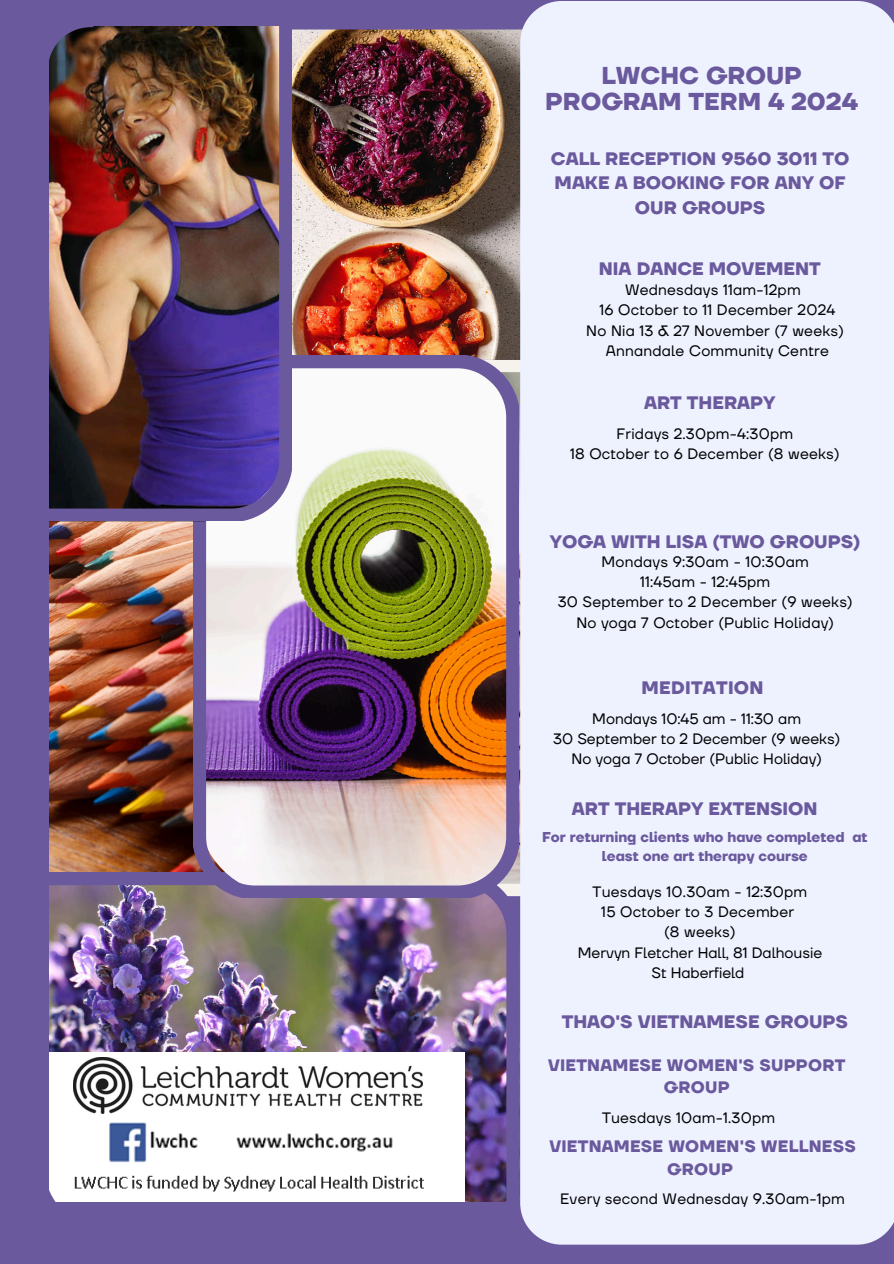
<style>
.page{position:relative;width:894px;height:1264px;background:#fff}
.page>*{position:absolute;margin:0;border:0;box-sizing:border-box;transform-origin:0 0}
.t1{font:700 24.3px/26.2px "TT Firs Neue";color:#6a599d;text-align:center}
.t2{font:700 18px/24.8px "TT Firs Neue";color:#6a599d;text-align:center}
.t3{font:700 16.5px/22.5px "TT Firs Neue";letter-spacing:.015em;color:#6a599d;text-align:center}
.t4{font:15px/20.2px "TT Firs Neue";letter-spacing:.015em;color:#000;text-align:center}
.t5{font:700 14.25px/19.2px "TT Firs Neue";color:#6a599d;text-align:center}
</style>
<div class="page">
<img style="left:49px;top:521px;width:144px;height:351px">
<img style="left:105px;top:29px;width:550px;height:331px;border-radius:55px">
<img style="left:49px;top:872px;width:470px;height:329px">
<img style="left:193px;top:355px;width:326px;height:543px">
<img style="left:49px;top:26px;width:243px;height:495px">
<div style="left:0;top:0;width:893px;height:26px;background:#6a599d"></div>
<div style="left:0;top:1201px;width:893px;height:62px;background:#6a599d"></div>
<div style="left:0;top:0;width:49px;height:1263px;background:#6a599d"></div>
<svg style="left:49px;top:26px;width:85px;height:51px;background:#4f3930"></svg>
<div style="left:520px;top:1px;width:373px;height:1243px;background:#eef2ff"></div>
<svg style="left:49px;top:1167px;width:89px;height:35px"></svg>
<p class="t1" style="left:545px;top:63px;width:314px">LWCHC GROUP<br>PROGRAM TERM 4 2024</p>
<p class="t2" style="left:550px;top:147px;width:300px">CALL RECEPTION 9560 3011 TO<br>MAKE A BOOKING FOR ANY OF<br>OUR GROUPS</p>
<p class="t2" style="left:598px;top:257px;width:223px">NIA DANCE MOVEMENT</p>
<p class="t4" style="left:625px;top:280px;width:177px">Wednesdays 11am-12pm</p>
<p class="t4" style="left:599px;top:300px;width:237px">16 October to 11 December 2024</p>
<h2 class="t4" style="left:586px;top:321px;width:259px">No Nia 13 &amp; 27 November (7 weeks)</h2>
<p class="t4" style="left:605px;top:341px;width:224px">Annandale Community Centre</p>
<p class="t2" style="left:644px;top:391px;width:133px">ART THERAPY</p>
<h2 class="t4" style="left:616px;top:424px;width:178px">Fridays 2.30pm-4:30pm</h2>
<h3 class="t4" style="left:570px;top:444px;width:271px">18 October to 6 December (8 weeks)</h3>
<p class="t2" style="left:549px;top:529px;width:312px">YOGA WITH LISA (TWO GROUPS)</p>
<p class="t4" style="left:601px;top:552px;width:209px">Mondays 9:30am - 10:30am</p>
<p class="t4" style="left:640px;top:572px;width:132px">11:45am - 12:45pm</p>
<h2 class="t4" style="left:557px;top:592px;width:296px">30 September to 2 December (9 weeks)</h2>
<p class="t4" style="left:576px;top:613px;width:259px">No yoga 7 October (Public Holiday)</p>
<p class="t2" style="left:641px;top:676px;width:123px">MEDITATION</p>
<p class="t4" style="left:592px;top:709px;width:210px">Mondays 10:45 am - 11:30 am</p>
<p class="t4" style="left:553px;top:729px;width:288px">30 September to 2 December (9 weeks)</p>
<p class="t4" style="left:571px;top:749px;width:252px">No yoga 7 October (Public Holiday)</p>
<p class="t2" style="left:571px;top:797px;width:247px">ART THERAPY EXTENSION</p>
<p class="t5" style="left:542px;top:828px;width:327px">For returning clients who have completed at least one art therapy course</p>
<p class="t4" style="left:592px;top:882px;width:216px">Tuesdays 10.30am - 12:30pm</p>
<p class="t4" style="left:601px;top:902px;width:194px">15 October to 3 December</p>
<p class="t4" style="left:664px;top:922px;width:73px">(8 weeks)</p>
<p class="t4" style="left:577px;top:942px;width:246px">Mervyn Fletcher Hall, 81 Dalhousie<br>St Haberfield</p>
<h2 class="t2" style="left:561px;top:1009px;width:288px">THAO'S VIETNAMESE GROUPS</h2>
<p class="t3" style="left:548px;top:1054px;width:299px">VIETNAMESE WOMEN'S SUPPORT<br>GROUP</p>
<p class="t4" style="left:602px;top:1107px;width:174px">Tuesdays 10am-1.30pm</p>
<h2 class="t3" style="left:549px;top:1135px;width:308px">VIETNAMESE WOMEN'S WELLNESS<br>GROUP</h2>
<h2 class="t4" style="left:560px;top:1189px;width:286px">Every second Wednesday 9.30am-1pm</h2>
</div>
